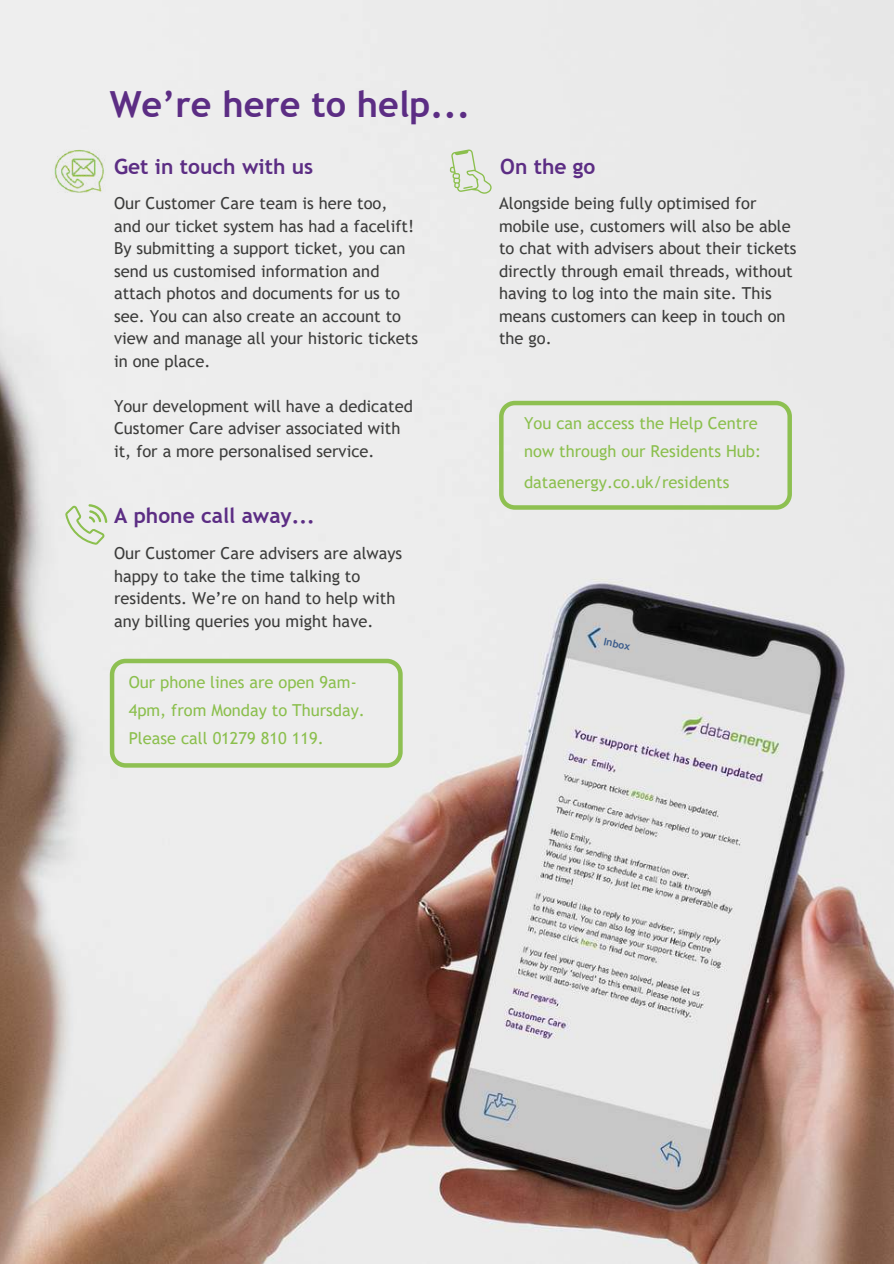
<style>
.page{position:relative;width:894px;height:1264px;background:#fff}
.page>*{position:absolute;margin:0;border:0;box-sizing:border-box;transform-origin:0 0}
.t1{font:700 36px "Trebuchet MS";color:#5c2d84}
.t2{font:700 21px "Trebuchet MS";color:#5c2d84}
.t3{font:16.5px/22.5px "Trebuchet MS";color:#3c3c3b}
.t4{font:16.5px/28.2px "Trebuchet MS";color:#8bbf4d}
.t5{font:700 10.5px "Trebuchet MS";color:#19427d}
</style>
<div class="page">
<img style="left:0;top:0;width:893px;height:1263px">
<div style="left:601px;top:633px;width:28px;height:18px;background:#c7c7c7"></div>
<img style="left:52px;top:144px;width:55px;height:55px">
<svg style="left:449px;top:149px;width:42px;height:44px;background:#dae3cf"></svg>
<svg style="left:499px;top:401px;width:292px;height:108px;background:#e1e6db"></svg>
<svg style="left:65px;top:504px;width:42px;height:40px;background:#d8e3ca"></svg>
<svg style="left:110px;top:658px;width:292px;height:109px;background:#e3e8dd"></svg>
<h1 class="t1" style="left:110px;top:84px;width:362px">We’re here to help...</h1>
<p class="t2" style="left:114px;top:154px;width:201px">Get in touch with us</p>
<p class="t2" style="left:500px;top:154px;width:97px">On the go</p>
<p class="t3" style="left:114px;top:192px;width:305px">Our Customer Care team is here too, and our ticket system has had a facelift!<br>By submitting a support ticket, you can send us customised information and attach photos and documents for us to see. You can also create an account to view and manage all your historic tickets in one place.</p>
<p class="t3" style="left:114px;top:394px;width:300px">Your development will have a dedicated<br>Customer Care adviser associated with it, for a more personalised service.</p>
<p class="t2" style="left:114px;top:503px;width:202px">A phone call away...</p>
<p class="t3" style="left:114px;top:542px;width:290px">Our Customer Care advisers are always happy to take the time talking to residents. We’re on hand to help with any billing queries you might have.</p>
<p class="t4" style="left:129px;top:668px;width:238px">Our phone lines are open 9am-<br>4pm, from Monday to Thursday.<br>Please call 01279 810 119.</p>
<p class="t3" style="left:499px;top:192px;width:299px">Alongside being fully optimised for mobile use, customers will also be able to chat with advisers about their tickets directly through email threads, without having to log into the main site. This means customers can keep in touch on the go.</p>
<p class="t4" style="left:524px;top:409px;width:238px">You can access the Help Centre now through our Residents Hub:</p>
<p class="t4" style="left:524px;top:468px;width:207px">dataenergy.co.uk/residents</p>
<p class="t5" style="left:605px;top:635px;width:28px;rotate:12deg">Inbox</p>
</div>
